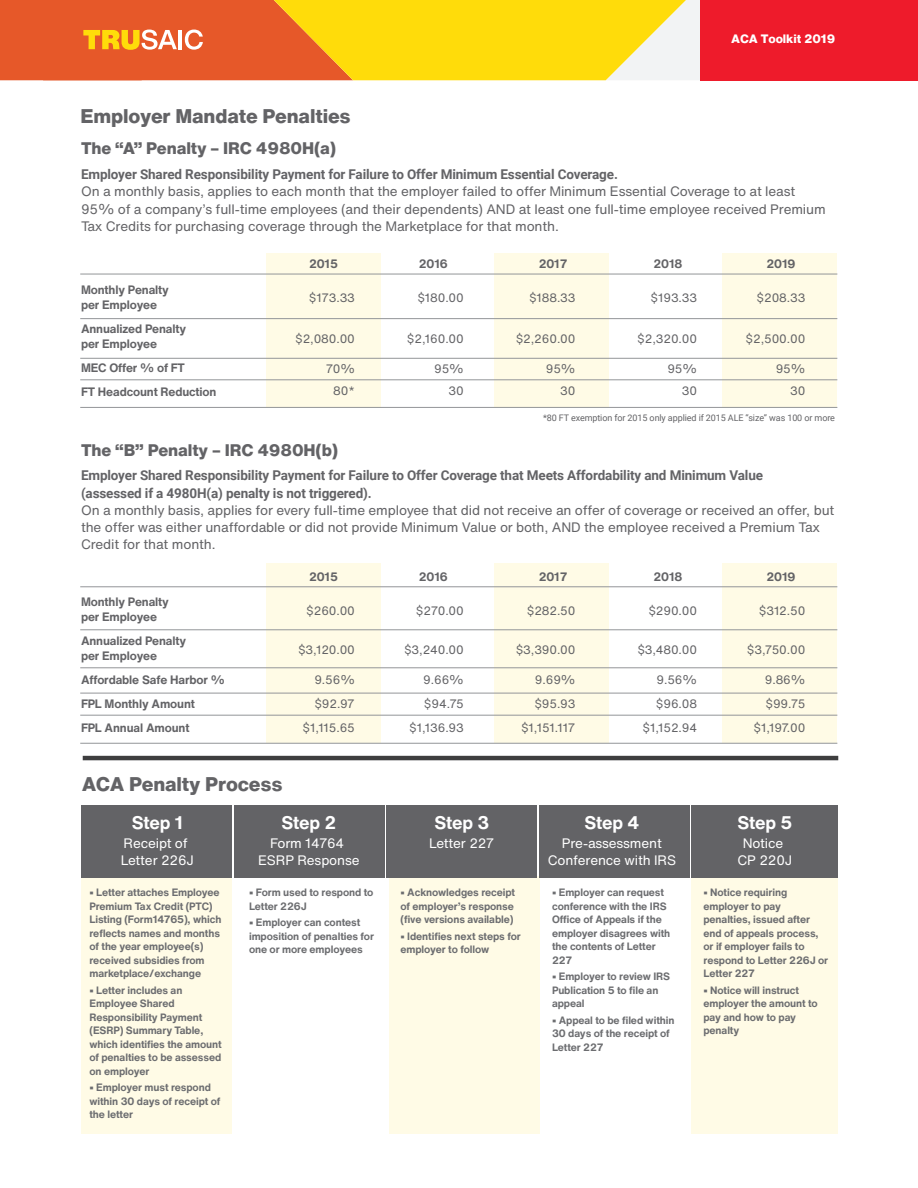
<style>
.page{position:relative;width:918px;height:1188px;background:#fff}
.page>*{position:absolute;margin:0;border:0;box-sizing:border-box;transform-origin:0 0}
.t1{font:800 19.5px "Helvetica Now Text";letter-spacing:-.01em;color:#636366}
.t2{font:700 18px "Helvetica Now Text";letter-spacing:-.01em;color:#fff}
.t3{font:800 16.5px "Helvetica Now Text";letter-spacing:-.01em;color:#636366}
.t4{font:13.5px/17.2px "Helvetica Now Text";letter-spacing:-.01em;color:#636366}
.t5{font:700 13.5px/17.2px "Roboto";letter-spacing:-.01em;color:#636366}
.t6{font:13.5px/16.5px "Helvetica Now Text";letter-spacing:-.01em;color:#fff;text-align:center}
.t7{font:12px "Helvetica Now Text";letter-spacing:-.01em;color:#636366}
.t8{font:700 12px/15px "Helvetica Now Text";letter-spacing:-.01em;color:#636366}
.t9{font:800 12px "Helvetica Now Text";letter-spacing:-.01em;color:#fff}
.t10{font:700 10.5px/13.5px "Helvetica Now Text";letter-spacing:-.01em;color:#6c6d70}
.t11{font:9px "Roboto";letter-spacing:-.01em;color:#636366}
</style>
<div class="page">
<div style="left:389px;top:876px;width:151px;height:258px;background:#fffbe6"></div>
<div style="left:692px;top:876px;width:146px;height:258px;background:#fffbe6"></div>
<div style="left:81px;top:876px;width:151px;height:258px;background:#fffbe6"></div>
<div style="left:722px;top:563px;width:115px;height:180px;background:#fffbe6"></div>
<div style="left:494px;top:563px;width:115px;height:180px;background:#fffbe6"></div>
<div style="left:266px;top:563px;width:115px;height:180px;background:#fffbe6"></div>
<div style="left:722px;top:253px;width:115px;height:154px;background:#fffbe6"></div>
<div style="left:494px;top:253px;width:115px;height:154px;background:#fffbe6"></div>
<div style="left:266px;top:253px;width:115px;height:154px;background:#fffbe6"></div>
<div style="left:81px;top:805px;width:151px;height:73px;background:#636366"></div>
<div style="left:234px;top:805px;width:150px;height:73px;background:#636366"></div>
<div style="left:386px;top:805px;width:151px;height:73px;background:#636366"></div>
<div style="left:539px;top:805px;width:151px;height:73px;background:#636366"></div>
<div style="left:692px;top:805px;width:146px;height:73px;background:#636366"></div>
<hr style="left:80px;top:274px;width:757px;height:1px;background:#939598">
<hr style="left:80px;top:318px;width:757px;height:1px;background:#939598">
<hr style="left:80px;top:358px;width:757px;height:1px;background:#939598">
<hr style="left:80px;top:380px;width:757px;height:1px;background:#939598">
<hr style="left:80px;top:407px;width:757px;height:1px;background:#939598">
<hr style="left:80px;top:586px;width:757px;height:1px;background:#939598">
<hr style="left:80px;top:630px;width:757px;height:1px;background:#939598">
<hr style="left:80px;top:668px;width:757px;height:1px;background:#939598">
<hr style="left:80px;top:693px;width:757px;height:1px;background:#939598">
<hr style="left:80px;top:715px;width:757px;height:1px;background:#939598">
<hr style="left:80px;top:743px;width:757px;height:1px;background:#939598">
<hr style="left:83px;top:756px;width:755px;height:4px;background:#3e3e3f">
<div style="left:701px;top:0;width:217px;height:80px;background:#ee1b2b"></div>
<svg style="left:0;top:0;width:701px;height:80px;background:#f3a62d"></svg>
<p class="t9" style="left:731px;top:30px;width:105px">ACA Toolkit 2019</p>
<h1 class="t1" style="left:81px;top:101px;width:272px">Employer Mandate Penalties</h1>
<h3 class="t3" style="left:81px;top:136px;width:257px">The “A” Penalty – IRC 4980H(a)</h3>
<p class="t5" style="left:81px;top:165px;width:538px">Employer Shared Responsibility Payment for Failure to Offer Minimum Essential Coverage.</p>
<p class="t4" style="left:81px;top:183px;width:746px">On a monthly basis, applies to each month that the employer failed to offer Minimum Essential Coverage to at least<br>95% of a company’s full-time employees (and their dependents) AND at least one full-time employee received Premium<br>Tax Credits for purchasing coverage through the Marketplace for that month.</p>
<p class="t8" style="left:81px;top:282px;width:89px">Monthly Penalty per Employee</p>
<p class="t8" style="left:81px;top:321px;width:107px">Annualized Penalty per Employee</p>
<p class="t8" style="left:81px;top:356px;width:137px;line-height:24px">MEC Offer % of FT<br>FT Headcount Reduction</p>
<p class="t8" style="left:309px;top:256px;width:30px">2015</p>
<p class="t8" style="left:419px;top:256px;width:30px">2016</p>
<p class="t8" style="left:539px;top:256px;width:30px">2017</p>
<p class="t8" style="left:653px;top:256px;width:30px">2018</p>
<p class="t8" style="left:766px;top:256px;width:30px">2019</p>
<p class="t7" style="left:309px;top:289px;width:47px">$173.33</p>
<p class="t7" style="left:417px;top:289px;width:48px">$180.00</p>
<p class="t7" style="left:529px;top:289px;width:48px">$188.33</p>
<p class="t7" style="left:651px;top:289px;width:48px">$193.33</p>
<p class="t7" style="left:757px;top:289px;width:50px">$208.33</p>
<p class="t7" style="left:295px;top:330px;width:61px">$2,080.00</p>
<p class="t7" style="left:407px;top:330px;width:58px">$2,160.00</p>
<p class="t7" style="left:516px;top:330px;width:61px">$2,260.00</p>
<p class="t7" style="left:637px;top:330px;width:61px">$2,320.00</p>
<p class="t7" style="left:746px;top:330px;width:61px">$2,500.00</p>
<p class="t7" style="left:326px;top:360px;width:31px">70%</p>
<p class="t7" style="left:434px;top:360px;width:31px">95%</p>
<p class="t7" style="left:546px;top:360px;width:31px">95%</p>
<p class="t7" style="left:667px;top:360px;width:31px">95%</p>
<p class="t7" style="left:776px;top:360px;width:31px">95%</p>
<p class="t7" style="left:333px;top:382px;width:23px">80*</p>
<p class="t7" style="left:449px;top:382px;width:17px">30</p>
<p class="t7" style="left:560px;top:382px;width:17px">30</p>
<p class="t7" style="left:682px;top:382px;width:17px">30</p>
<p class="t7" style="left:790px;top:382px;width:17px">30</p>
<p class="t11" style="left:543px;top:412px;width:294px">*80 FT exemption for 2015 only applied if 2015 ALE “size” was 100 or more</p>
<h3 class="t3" style="left:81px;top:437px;width:259px">The “B” Penalty – IRC 4980H(b)</h3>
<p class="t5" style="left:81px;top:466px;width:684px">Employer Shared Responsibility Payment for Failure to Offer Coverage that Meets Affordability and Minimum Value (assessed if a 4980H(a) penalty is not triggered).</p>
<p class="t4" style="left:81px;top:501px;width:755px">On a monthly basis, applies for every full-time employee that did not receive an offer of coverage or received an offer, but the offer was either unaffordable or did not provide Minimum Value or both, AND the employee received a Premium Tax<br>Credit for that month.</p>
<p class="t8" style="left:81px;top:594px;width:89px">Monthly Penalty per Employee</p>
<p class="t8" style="left:81px;top:633px;width:107px">Annualized Penalty per Employee</p>
<p class="t8" style="left:81px;top:667px;width:145px;line-height:24px">Affordable Safe Harbor %<br>FPL Monthly Amount<br>FPL Annual Amount</p>
<p class="t8" style="left:309px;top:569px;width:30px">2015</p>
<p class="t8" style="left:419px;top:569px;width:30px">2016</p>
<p class="t8" style="left:539px;top:569px;width:30px">2017</p>
<p class="t8" style="left:653px;top:569px;width:30px">2018</p>
<p class="t8" style="left:766px;top:569px;width:30px">2019</p>
<p class="t7" style="left:306px;top:602px;width:50px">$260.00</p>
<p class="t7" style="left:416px;top:602px;width:49px">$270.00</p>
<p class="t7" style="left:527px;top:602px;width:50px">$282.50</p>
<p class="t7" style="left:648px;top:602px;width:50px">$290.00</p>
<p class="t7" style="left:759px;top:602px;width:48px">$312.50</p>
<p class="t7" style="left:298px;top:641px;width:58px">$3,120.00</p>
<p class="t7" style="left:404px;top:641px;width:61px">$3,240.00</p>
<p class="t7" style="left:516px;top:641px;width:61px">$3,390.00</p>
<p class="t7" style="left:637px;top:641px;width:61px">$3,480.00</p>
<p class="t7" style="left:747px;top:641px;width:60px">$3,750.00</p>
<p class="t7" style="left:314px;top:671px;width:42px">9.56%</p>
<p class="t7" style="left:423px;top:671px;width:42px">9.66%</p>
<p class="t7" style="left:535px;top:671px;width:42px">9.69%</p>
<p class="t7" style="left:657px;top:671px;width:42px">9.56%</p>
<p class="t7" style="left:765px;top:671px;width:42px">9.86%</p>
<p class="t7" style="left:314px;top:695px;width:42px">$92.97</p>
<p class="t7" style="left:424px;top:695px;width:41px">$94.75</p>
<p class="t7" style="left:534px;top:695px;width:43px">$95.93</p>
<p class="t7" style="left:656px;top:695px;width:43px">$96.08</p>
<p class="t7" style="left:766px;top:695px;width:41px">$99.75</p>
<p class="t7" style="left:303px;top:719px;width:54px">$1,115.65</p>
<p class="t7" style="left:409px;top:719px;width:56px">$1,136.93</p>
<p class="t7" style="left:521px;top:719px;width:56px">$1,151.117</p>
<p class="t7" style="left:643px;top:719px;width:56px">$1,152.94</p>
<p class="t7" style="left:754px;top:719px;width:53px">$1,197.00</p>
<h1 class="t1" style="left:82px;top:769px;width:202px">ACA Penalty Process</h1>
<h2 class="t2" style="left:132px;top:809px;width:53px">Step 1</h2>
<p class="t6" style="left:121px;top:835px;width:75px;text-align:left">Receipt of<br>Letter 226J</p>
<p class="t10" style="left:89px;top:885px;width:133px">• Letter attaches Employee<br>Premium Tax Credit (PTC)<br>Listing (Form14765), which reflects names and months of the year employee(s) received subsidies from marketplace/exchange</p>
<p class="t10" style="left:89px;top:983px;width:134px">• Letter includes an<br>Employee Shared<br>Responsibility Payment (ESRP) Summary Table, which identifies the amount of penalties to be assessed on employer</p>
<p class="t10" style="left:89px;top:1080px;width:132px">• Employer must respond within 30 days of receipt of the letter</p>
<h2 class="t2" style="left:282px;top:809px;width:56px">Step 2</h2>
<p class="t6" style="left:258px;top:835px;width:103px">Form 14764<br>ESRP Response</p>
<p class="t10" style="left:249px;top:885px;width:126px">• Form used to respond to<br>Letter 226J</p>
<p class="t10" style="left:249px;top:915px;width:127px">• Employer can contest imposition of penalties for one or more employees</p>
<h2 class="t2" style="left:435px;top:809px;width:56px">Step 3</h2>
<p class="t6" style="left:429px;top:835px;width:67px">Letter 227</p>
<p class="t10" style="left:401px;top:885px;width:116px">• Acknowledges receipt of employer’s response (five versions available)</p>
<p class="t10" style="left:401px;top:929px;width:122px">• Identifies next steps for employer to follow</p>
<h2 class="t2" style="left:585px;top:809px;width:56px">Step 4</h2>
<p class="t6" style="left:548px;top:835px;width:130px">Pre-assessment<br>Conference with IRS</p>
<p class="t10" style="left:552px;top:885px;width:120px">• Employer can request conference with the IRS<br>Office of Appeals if the employer disagrees with the contents of Letter<br>227</p>
<p class="t10" style="left:552px;top:969px;width:120px">• Employer to review IRS<br>Publication 5 to file an appeal</p>
<p class="t10" style="left:552px;top:1013px;width:124px">• Appeal to be filed within<br>30 days of the receipt of<br>Letter 227</p>
<h2 class="t2" style="left:738px;top:809px;width:56px">Step 5</h2>
<p class="t6" style="left:737px;top:835px;width:56px">Notice<br>CP 220J</p>
<p class="t10" style="left:704px;top:886px;width:126px">• Notice requiring employer to pay penalties, issued after end of appeals process, or if employer fails to respond to Letter 226J or<br>Letter 227</p>
<p class="t10" style="left:704px;top:983px;width:116px">• Notice will instruct employer the amount to pay and how to pay penalty</p>
</div>
